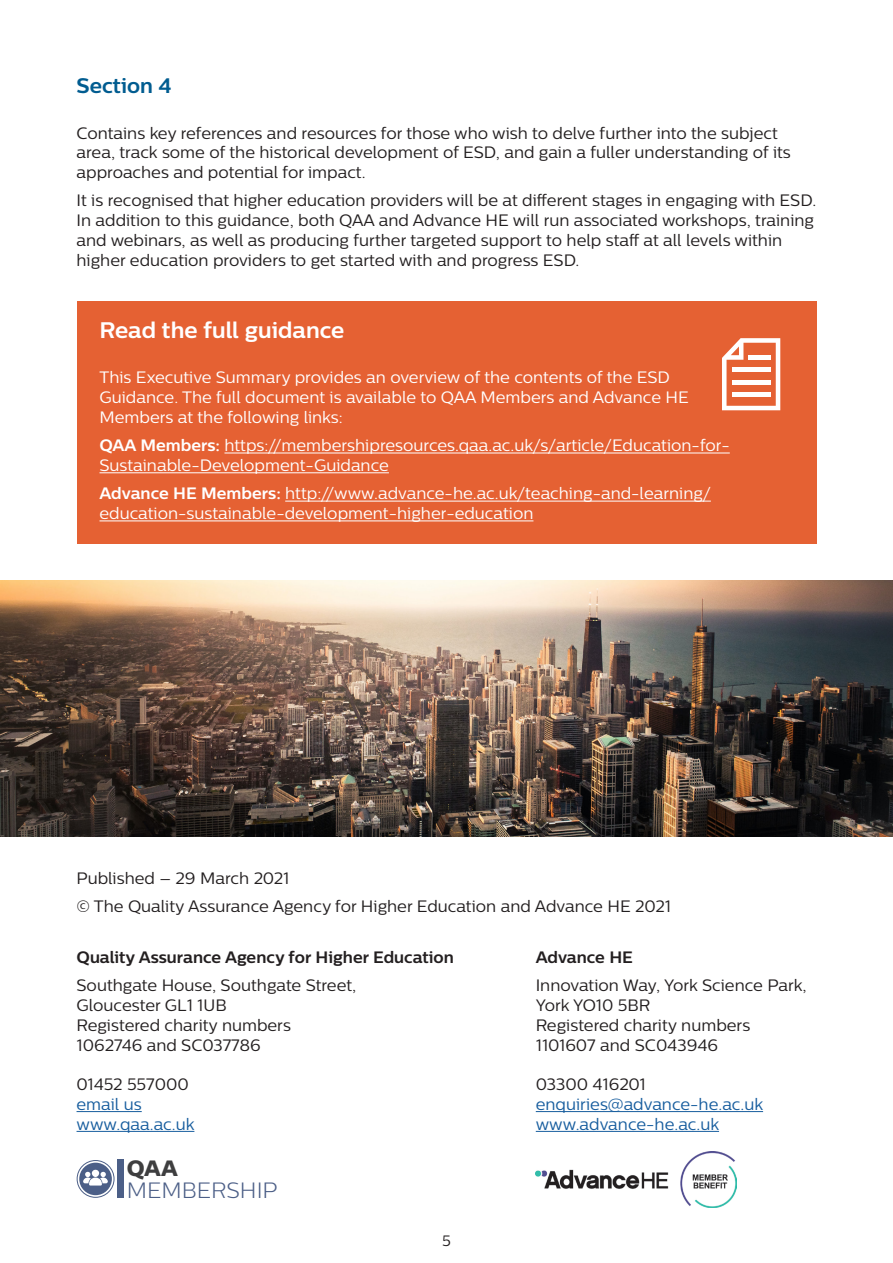
<style>
.page{position:relative;width:893px;height:1263px;background:#fff}
.page>*{position:absolute;margin:0;border:0;box-sizing:border-box;transform-origin:0 0}
.t1{font:700 22.5px "Centrale Sans";color:#fff}
.t2{font:300 22.2px "Centrale Sans";color:#4c5f87}
.t3{font:22.2px "Centrale Sans X Bold";color:#3e3e3f}
.t4{font:700 21px "Centrale Sans";color:#015c90}
.Body{font:16.5px/19.8px "Centrale Sans";color:#231f20}
.t5{font:16.5px/19.8px "Centrale Sans";color:#fff}
.Body-2{font:16.5px "Centrale Sans";color:#175d9e}
.Body-3{font:700 16.5px "Centrale Sans";color:#231f20}
.Body-4{font:15px "Centrale Sans";color:#231f20}
.s1{font-weight:700}
</style>
<div class="page">
<hr style="left:77px;top:1111px;width:65px;height:1px;background:#175d9e">
<hr style="left:77px;top:1131px;width:117px;height:1px;background:#175d9e">
<hr style="left:536px;top:1111px;width:227px;height:1px;background:#175d9e">
<hr style="left:536px;top:1131px;width:183px;height:1px;background:#175d9e">
<div style="left:118px;top:1160px;width:6px;height:38px;background:#4c5f87"></div>
<div style="left:79px;top:1163px;width:33px;height:32px;background:#4c5f87;border-radius:50%"></div>
<div style="left:92px;top:1170px;width:7px;height:7px;background:#fff;border-radius:50%"></div>
<svg style="left:83px;top:1172px;width:25px;height:13px"></svg>
<div style="left:77px;top:1160px;width:38px;height:38px;border:1px solid #4c5f87;border-radius:50%"></div>
<div style="left:77px;top:301px;width:739px;height:242px;background:#e56133"></div>
<hr style="left:224px;top:453px;width:506px;height:1px;background:#fff">
<hr style="left:99px;top:472px;width:290px;height:1px;background:#fff">
<hr style="left:285px;top:501px;width:426px;height:1px;background:#fff">
<hr style="left:99px;top:520px;width:434px;height:1px;background:#fff">
<img style="left:0;top:580px;width:893px;height:257px">
<svg style="left:722px;top:338px;width:58px;height:72px"></svg>
<div style="left:732px;top:392px;width:38px;height:5px;background:#fff"></div>
<div style="left:732px;top:380px;width:38px;height:5px;background:#fff"></div>
<div style="left:732px;top:367px;width:38px;height:5px;background:#fff"></div>
<div style="left:748px;top:355px;width:22px;height:5px;background:#fff"></div>
<img style="left:536px;top:1151px;width:200px;height:57px">
<p class="t4" style="left:77px;top:73px;width:97px">Section 4</p>
<p class="Body" style="left:77px;top:123px;width:716px">Contains key references and resources for those who wish to delve further into the subject area, track some of the historical development of ESD, and gain a fuller understanding of its approaches and potential for impact.</p>
<p class="Body" style="left:77px;top:190px;width:741px">It is recognised that higher education providers will be at different stages in engaging with ESD.<br>In addition to this guidance, both QAA and Advance HE will run associated workshops, training and webinars, as well as producing further targeted support to help staff at all levels within higher education providers to get started with and progress ESD.</p>
<p class="t1" style="left:99px;top:317px;width:246px">Read the full guidance</p>
<p class="t5" style="left:99px;top:367px;width:591px">This Executive Summary provides an overview of the contents of the ESD<br>Guidance. The full document is available to QAA Members and Advance HE<br>Members at the following links:</p>
<p class="t5" style="left:99px;top:435px;width:632px"><span class="s1">QAA Members:</span> https://membershipresources.qaa.ac.uk/s/article/Education-for-<br>Sustainable-Development-Guidance</p>
<p class="t5" style="left:99px;top:483px;width:613px"><span class="s1">Advance HE Members:</span> http://www.advance-he.ac.uk/teaching-and-learning/ education-sustainable-development-higher-education</p>
<p class="Body" style="left:77px;top:868px;width:214px">Published – 29 March 2021</p>
<p class="Body" style="left:77px;top:896px;width:596px">© The Quality Assurance Agency for Higher Education and Advance HE 2021</p>
<p class="Body-3" style="left:77px;top:947px;width:379px">Quality Assurance Agency for Higher Education</p>
<p class="Body" style="left:77px;top:975px;width:281px">Southgate House, Southgate Street,</p>
<p class="Body" style="left:77px;top:995px;width:152px">Gloucester GL1 1UB</p>
<p class="Body" style="left:77px;top:1015px;width:216px">Registered charity numbers<br>1062746 and SC037786</p>
<p class="Body" style="left:77px;top:1074px;width:114px">01452 557000</p>
<p class="Body-2" style="left:77px;top:1094px;width:67px">email us</p>
<p class="Body-2" style="left:77px;top:1114px;width:119px">www.qaa.ac.uk</p>
<p class="Body-3" style="left:536px;top:947px;width:99px">Advance HE</p>
<p class="Body" style="left:536px;top:975px;width:272px">Innovation Way, York Science Park,<br>York YO10 5BR<br>Registered charity numbers<br>1101607 and SC043946</p>
<p class="Body" style="left:536px;top:1074px;width:112px">03300 416201</p>
<p class="Body-2" style="left:536px;top:1094px;width:229px">enquiries@advance-he.ac.uk</p>
<p class="Body-2" style="left:536px;top:1114px;width:185px">www.advance-he.ac.uk</p>
<p class="t3" style="left:127px;top:1155px;width:52px">QAA</p>
<p class="t2" style="left:127px;top:1177px;width:152px">MEMBERSHIP</p>
<p class="Body-4" style="left:442px;top:1231px;width:10px">5</p>
</div>
